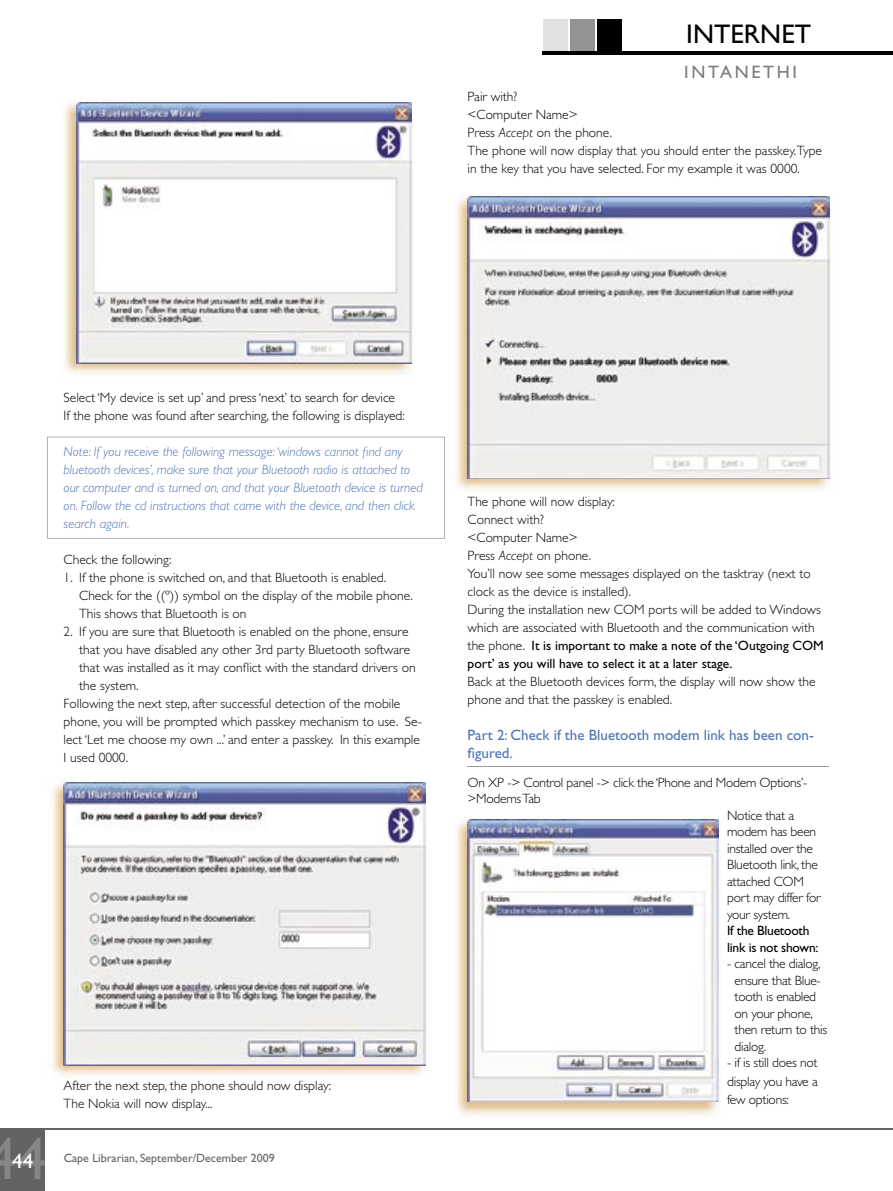
<style>
.page{position:relative;width:893px;height:1191px;background:#fff}
.page>*{position:absolute;margin:0;border:0;box-sizing:border-box;transform-origin:0 0}
.t1{font:27px "Gill Sans";color:#000}
.t2{font:21px "Gill Sans";color:#fff}
.t3{font:18px "Gill Sans";letter-spacing:.15em;color:#7b7c7c}
.t4{font:15px/18px "Gill Sans";color:#4d75b5}
.t5{font:300 13.5px/18px "Gill Sans";color:#000}
.t6{font:italic 300 13.5px/18px "Gill Sans";color:#4d75b5}
.t7{font:300 13.5px/16.5px "Gill Sans";letter-spacing:-.02em;color:#000}
.t8{font:13.5px/16.5px "Gill Sans";letter-spacing:-.02em;color:#000}
.t9{font:12px "Gill Sans";color:#636363}
.s1{font-style:italic}
.s2{font-weight:400}
</style>
<div class="page">
<div style="left:543px;top:19px;width:25px;height:35px;background:#e0e1e1"></div>
<div style="left:570px;top:19px;width:25px;height:35px;background:#939393"></div>
<div style="left:597px;top:19px;width:24px;height:35px;background:#000"></div>
<hr style="left:543px;top:51px;width:350px;height:3px;background:#000">
<hr style="left:0;top:1127px;width:893px;height:2px;background:#636363">
<div style="left:0;top:1129px;width:45px;height:62px;background:#636363"></div>
<svg style="left:0;top:1137px;width:45px;height:42px"></svg>
<svg style="left:47px;top:437px;width:398px;height:101px"></svg>
<hr style="left:468px;top:766px;width:361px;height:1px;background:#999b9e">
<img style="left:63px;top:102px;width:349px;height:272px">
<img style="left:77px;top:102px;width:334px;height:261px">
<img style="left:51px;top:782px;width:375px;height:294px">
<img style="left:64px;top:782px;width:361px;height:283px">
<img style="left:455px;top:196px;width:375px;height:294px">
<img style="left:468px;top:196px;width:361px;height:283px">
<img style="left:455px;top:819px;width:264px;height:297px">
<img style="left:468px;top:819px;width:250px;height:282px">
<h1 class="t1" style="left:686px;top:19px;width:126px">INTERNET</h1>
<h3 class="t3" style="left:684px;top:62px;width:114px">INTANETHI</h3>
<p class="t5" style="left:468px;top:87px;width:356px">Pair with?<br>&lt;Computer Name&gt;<br>Press <span class="s1">Accept</span> on the phone.<br>The phone will now display that you should enter the passkey.Type in the key that you have selected. For my example it was 0000.</p>
<p class="t5" style="left:64px;top:388px;width:343px">Select ‘My device is set up’ and press ‘next’ to search for device<br>If the phone was found after searching, the following is displayed:</p>
<p class="t6" style="left:64px;top:442px;width:361px">Note: If you receive the following message: ‘windows cannot find any bluetooth devices’, make sure that your Bluetooth radio is attached to our computer and is turned on, and that your Bluetooth device is turned on. Follow the cd instructions that came with the device, and then click search again.</p>
<p class="t5" style="left:64px;top:550px;width:109px">Check the following:</p>
<p class="t5" style="left:79px;top:568px;width:335px;text-indent:-16px">1. If the phone is switched on, and that Bluetooth is enabled.<br>Check for the ((º)) symbol on the display of the mobile phone.<br>This shows that Bluetooth is on</p>
<p class="t5" style="left:64px;top:622px;width:346px">2. If you are sure that Bluetooth is enabled on the phone, ensure</p>
<p class="t5" style="left:79px;top:640px;width:332px">that you have disabled any other 3rd party Bluetooth software</p>
<p class="t5" style="left:79px;top:658px;width:338px">that was installed as it may conflict with the standard drivers on</p>
<p class="t5" style="left:79px;top:676px;width:61px">the system.</p>
<p class="t5" style="left:64px;top:694px;width:338px">Following the next step, after successful detection of the mobile</p>
<p class="t5" style="left:64px;top:712px;width:360px">phone, you will be prompted which passkey mechanism to use. Se-</p>
<p class="t5" style="left:64px;top:730px;width:358px">lect ‘Let me choose my own ...’ and enter a passkey. In this example</p>
<p class="t5" style="left:64px;top:748px;width:66px">I used 0000.</p>
<h2 class="t2" style="left:12px;top:1148px;width:22px">44</h2>
<p class="t5" style="left:64px;top:1076px;width:269px">After the next step, the phone should now display:<br>The Nokia will now display...</p>
<p class="t9" style="left:64px;top:1151px;width:213px">Cape Librarian, September/December 2009</p>
<p class="t5" style="left:468px;top:492px;width:358px">The phone will now display:<br>Connect with?<br>&lt;Computer Name&gt;<br>Press <span class="s1">Accept</span> on phone.<br>You’ll now see some messages displayed on the tasktray (next to clock as the device is installed).<br>During the installation new COM ports will be added to Windows which are associated with Bluetooth and the communication with the phone. <span class="s2">It is important to make a note of the ‘Outgoing COM port’ as you will have to select it at a later stage.</span></p>
<p class="t5" style="left:468px;top:672px;width:349px">Back at the Bluetooth devices form, the display will now show the phone and that the passkey is enabled.</p>
<p class="t4" style="left:468px;top:725px;width:348px">Part 2: Check if the Bluetooth modem link has been con&shy;figured.</p>
<p class="t7" style="left:468px;top:774px;width:341px">On XP -&gt; Control panel -&gt; click the ‘Phone and Modem Options’-</p>
<p class="t7" style="left:468px;top:790px;width:75px">&gt;Modems Tab</p>
<p class="t7" style="left:727px;top:807px;width:69px">Notice that a</p>
<p class="t7" style="left:727px;top:823px;width:91px">modem has been</p>
<p class="t7" style="left:727px;top:840px;width:87px">installed over the</p>
<p class="t7" style="left:727px;top:856px;width:92px">Bluetooth link, the</p>
<p class="t7" style="left:727px;top:873px;width:78px">attached COM</p>
<p class="t7" style="left:727px;top:889px;width:95px">port may differ for</p>
<p class="t7" style="left:727px;top:906px;width:65px">your system.</p>
<p class="t8" style="left:727px;top:922px;width:93px">If the Bluetooth link is not shown:</p>
<p class="t7" style="left:735px;top:955px;width:94px;text-indent:-7px">- cancel the dialog, ensure that Blue&shy;tooth is enabled on your phone, then return to this dialog.</p>
<p class="t5" style="left:727px;top:1054px;width:92px;text-align:justify">- if is still does not display you have a few options:</p>
</div>
